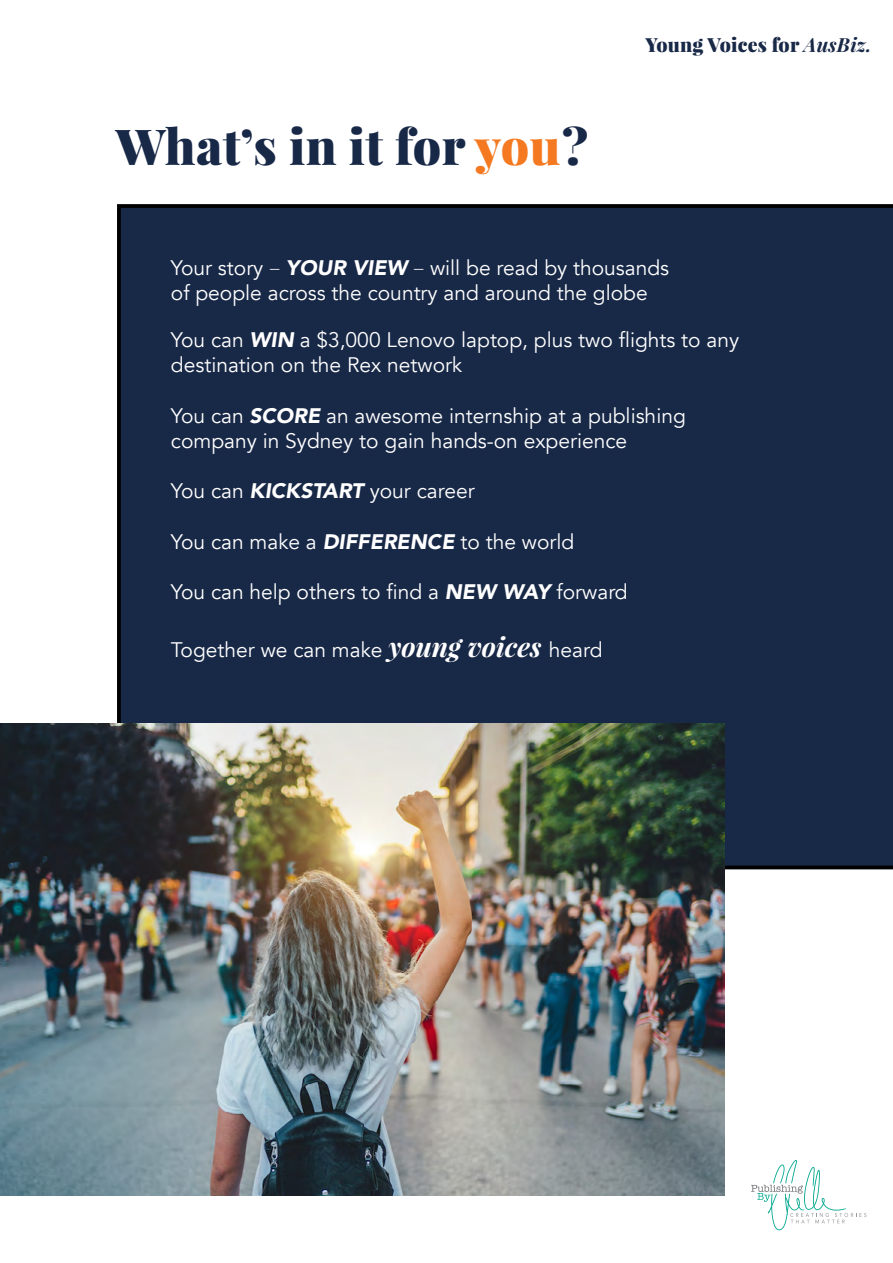
<style>
.page{position:relative;width:893px;height:1263px;background:#fff}
.page>*{position:absolute;margin:0;border:0;box-sizing:border-box;transform-origin:0 0}
.t1{font:900 49.5px "Playfair Display";letter-spacing:.01em;color:#182847}
.t2{font:21px/25.2px "Avenir";color:#fff}
.t3{font:900 19.5px "Playfair Display";letter-spacing:.01em;color:#182847}
.s1{color:#f47920}
.s2{font-weight:700;font-style:italic}
.s3{font-family:"Playfair Display"}
.s4{font-weight:900;font-style:italic}
.s5{font-family:"Playfair Display";font-weight:700;font-style:italic;font-size:27px}
</style>
<div class="page">
<div style="left:117px;top:204px;width:776px;height:665px;background:#182847"></div>
<img style="left:0;top:723px;width:724px;height:472px">
<svg style="left:751px;top:1160px;width:115px;height:70px"></svg>
<h1 class="t1" style="left:116px;top:115px;width:474px">What’s in it for <span class="s1">you</span>?</h1>
<p class="t3" style="left:645px;top:32px;width:228px">Young Voices for <span class="s2">AusBiz.</span></p>
<p class="t2" style="left:171px;top:256px;width:500px">Your story <span class="s3">–</span> <span class="s4">YOUR VIEW</span> <span class="s3">–</span> will be read by thousands of people across the country and around the globe</p>
<p class="t2" style="left:171px;top:328px;width:570px">You can <span class="s4">WIN</span> a $3,000 Lenovo laptop, plus two flights to any destination on the Rex network</p>
<p class="t2" style="left:171px;top:403px;width:516px">You can <span class="s4">SCORE</span> an awesome internship at a publishing company in Sydney to gain hands-on experience</p>
<p class="t2" style="left:171px;top:479px;width:305px">You can <span class="s4">KICKSTART</span> your career</p>
<p class="t2" style="left:171px;top:529px;width:405px">You can make a <span class="s4">DIFFERENCE</span> to the world</p>
<p class="t2" style="left:171px;top:580px;width:458px">You can help others to find a <span class="s4">NEW WAY</span> forward</p>
<p class="t2" style="left:171px;top:637px;width:433px">Together we can make <span class="s5">young voices</span> heard</p>
</div>
